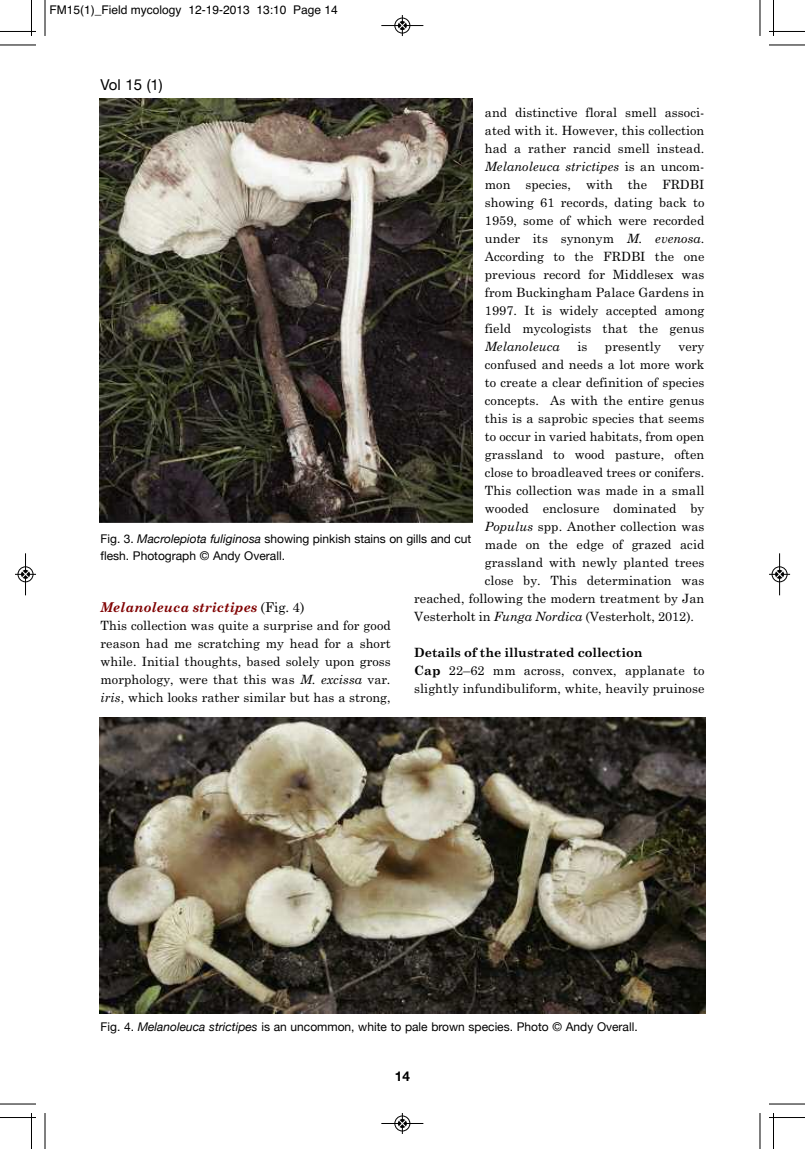
<style>
.page{position:relative;width:805px;height:1149px;background:#fff}
.page>*{position:absolute;margin:0;border:0;box-sizing:border-box;transform-origin:0 0}
.t1{font:15px "Helvetica Neue";color:#000}
.t2{font:italic 700 13.5px "Century Schoolbook";color:#800000}
.t3{font:700 13.5px "Helvetica Neue";color:#000}
.t4{font:12.75px/18px "Century Schoolbook";letter-spacing:.005em;color:#000;text-align:justify}
.t5{font:italic 12.75px "Century Schoolbook";letter-spacing:.005em;color:#000}
.t6{font:12px/16.8px "Helvetica Neue";color:#000}
.t7{font:12px "Helvetica";color:#000}
.s1{font-style:italic}
.s2{font-weight:700}
.s3{font-weight:400;font-style:normal;color:#000}
</style>
<div class="page">
<img style="left:99px;top:99px;width:373px;height:424px">
<img style="left:99px;top:717px;width:606px;height:296px">
<hr style="left:45px;top:0;width:1px;height:36px;background:#000">
<hr style="left:0;top:45px;width:36px;height:1px;background:#000">
<hr style="left:759px;top:0;width:1px;height:36px;background:#000">
<hr style="left:768px;top:45px;width:36px;height:1px;background:#000">
<hr style="left:45px;top:1113px;width:1px;height:36px;background:#000">
<hr style="left:0;top:1103px;width:36px;height:1px;background:#000">
<hr style="left:759px;top:1113px;width:1px;height:36px;background:#000">
<hr style="left:768px;top:1103px;width:36px;height:1px;background:#000">
<hr style="left:31px;top:0;width:1px;height:36px;background:#000">
<hr style="left:0;top:31px;width:36px;height:1px;background:#000">
<hr style="left:773px;top:0;width:1px;height:36px;background:#000">
<hr style="left:768px;top:31px;width:36px;height:1px;background:#000">
<hr style="left:31px;top:1113px;width:1px;height:36px;background:#000">
<hr style="left:0;top:1117px;width:36px;height:1px;background:#000">
<hr style="left:773px;top:1113px;width:1px;height:36px;background:#000">
<hr style="left:768px;top:1117px;width:36px;height:1px;background:#000">
<div style="left:394px;top:18px;width:16px;height:16px;border:1px solid #fff;border-radius:50%"></div>
<hr style="left:381px;top:25px;width:42px;height:1px;background:#000">
<div style="left:394px;top:18px;width:16px;height:15px;border:1px solid #000;border-radius:50%"></div>
<svg style="left:398px;top:15px;width:8px;height:21px"></svg>
<hr style="left:381px;top:1123px;width:42px;height:1px;background:#000">
<div style="left:394px;top:1115px;width:16px;height:16px;border:1px solid #000;border-radius:50%"></div>
<svg style="left:398px;top:1113px;width:8px;height:21px"></svg>
<hr style="left:25px;top:553px;width:1px;height:42px;background:#000">
<div style="left:18px;top:566px;width:15px;height:16px;border:1px solid #000;border-radius:50%"></div>
<svg style="left:15px;top:570px;width:21px;height:8px"></svg>
<hr style="left:779px;top:553px;width:1px;height:42px;background:#000">
<div style="left:771px;top:566px;width:16px;height:16px;border:1px solid #000;border-radius:50%"></div>
<svg style="left:769px;top:570px;width:20px;height:8px"></svg>
<p class="t7" style="left:49px;top:2px;width:290px">FM15(1)_Field mycology 12-19-2013 13:10 Page 14</p>
<p class="t1" style="left:100px;top:76px;width:64px">Vol 15 (1)</p>
<p class="t4" style="left:484px;top:104px;width:221px">and distinctive floral smell associ&shy;ated with it. However, this collection had a rather rancid smell instead.<br><span class="s1">Melanoleuca strictipes</span> is an uncom&shy;mon species, with the FRDBI showing 61 records, dating back to 1959, some of which were recorded under its synonym <span class="s1">M. evenosa</span>.<br>According to the FRDBI the one previous record for Middlesex was from Buckingham Palace Gardens in 1997. It is widely accepted among field mycologists that the genus</p>
<p class="t5" style="left:484px;top:339px;width:76px">Melanoleuca</p>
<p class="t4" style="left:577px;top:338px;width:11px">is</p>
<p class="t4" style="left:604px;top:338px;width:57px">presently</p>
<p class="t4" style="left:678px;top:338px;width:27px">very</p>
<p class="t4" style="left:484px;top:356px;width:221px">confused and needs a lot more work</p>
<p class="t4" style="left:484px;top:374px;width:221px">to create a clear definition of species</p>
<p class="t4" style="left:484px;top:392px;width:221px">concepts. As with the entire genus</p>
<p class="t4" style="left:484px;top:410px;width:221px">this is a saprobic species that seems</p>
<p class="t4" style="left:484px;top:428px;width:221px">to occur in varied habitats, from open</p>
<p class="t4" style="left:484px;top:446px;width:221px">grassland to wood pasture, often</p>
<p class="t4" style="left:484px;top:464px;width:221px">close to broadleaved trees or conifers.</p>
<p class="t4" style="left:484px;top:482px;width:221px">This collection was made in a small</p>
<p class="t4" style="left:484px;top:500px;width:221px">wooded enclosure dominated by</p>
<p class="t4" style="left:484px;top:518px;width:221px"><span class="s1">Populus</span> spp. Another collection was</p>
<p class="t4" style="left:484px;top:536px;width:221px">made on the edge of grazed acid</p>
<p class="t4" style="left:484px;top:554px;width:221px">grassland with newly planted trees</p>
<p class="t4" style="left:484px;top:572px;width:221px">close by. This determination was</p>
<p class="t4" style="left:414px;top:590px;width:291px">reached, following the modern treatment by Jan</p>
<p class="t4" style="left:414px;top:608px;width:281px">Vesterholt in <span class="s1">Funga Nordica</span> (Vesterholt, 2012).</p>
<p class="t4" style="left:414px;top:644px;width:291px;text-align:left"><span class="s2">Details of the illustrated collection<br>Cap</span> 22–62 mm across, convex, applanate to slightly infundibuliform, white, heavily pruinose</p>
<p class="t6" style="left:100px;top:530px;width:372px">Fig. 3. <span class="s1">Macrolepiota fuliginosa</span> showing pinkish stains on gills and cut flesh. Photograph © Andy Overall.</p>
<p class="t2" style="left:100px;top:599px;width:205px">Melanoleuca strictipes <span class="s3">(Fig. 4)</span></p>
<p class="t4" style="left:100px;top:617px;width:291px">This collection was quite a surprise and for good reason had me scratching my head for a short while. Initial thoughts, based solely upon gross morphology, were that this was <span class="s1">M. excissa</span> var<span class="s1">. iris</span>, which looks rather similar but has a strong,</p>
<p class="t6" style="left:100px;top:1018px;width:538px">Fig. 4. <span class="s1">Melanoleuca strictipes</span> is an uncommon, white to pale brown species. Photo © Andy Overall.</p>
<p class="t3" style="left:395px;top:1067px;width:17px">14</p>
</div>
